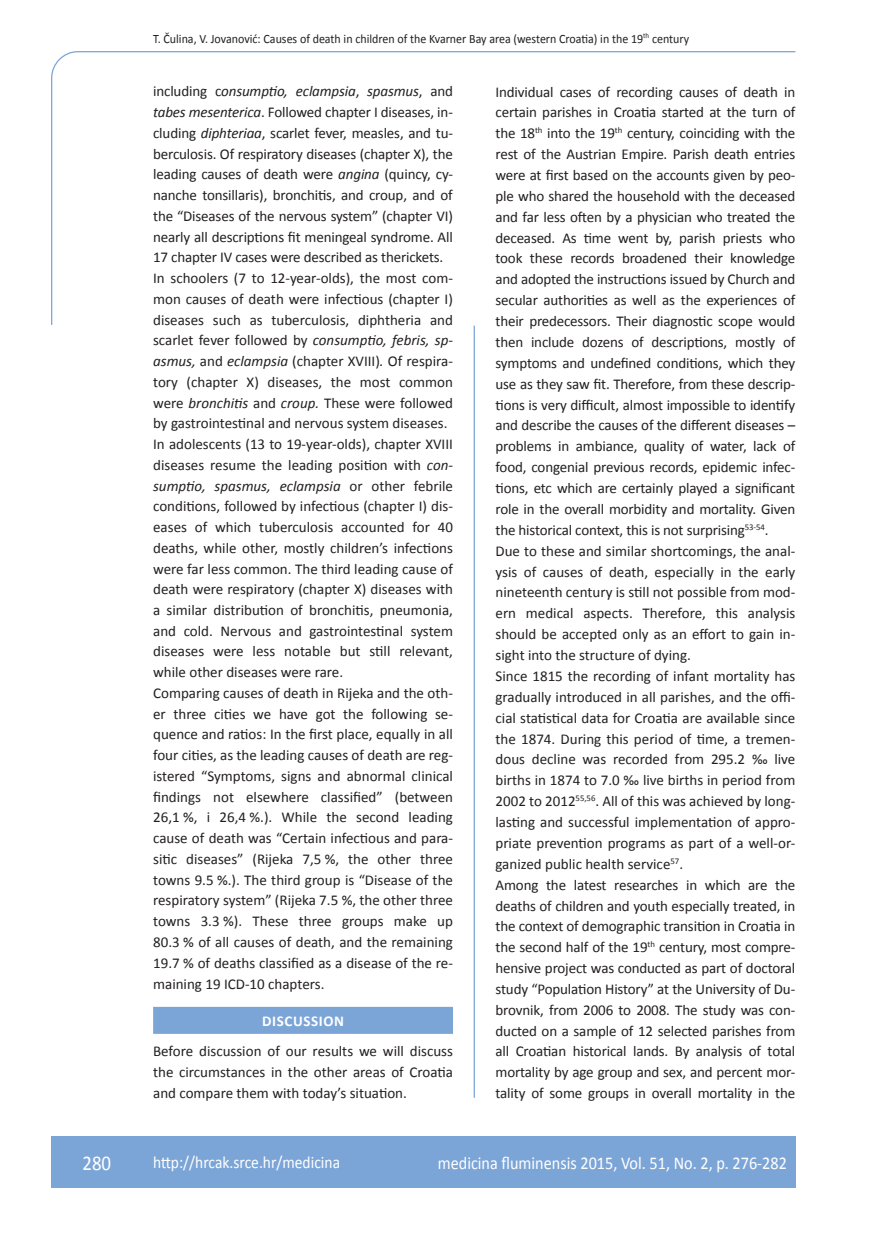
<style>
.page{position:relative;width:872px;height:1234px;background:#fff}
.page>*{position:absolute;margin:0;border:0;box-sizing:border-box;transform-origin:0 0}
.t1{font:21px "Calibri";color:#fff;scale:.9 1}
.t2{font:18px "Calibri";color:#fff;scale:.9 1}
.t3{font:17.25px "Calibri";color:#fff;scale:.9 1}
.t4{font:15px/20.9px "Calibri";letter-spacing:-.01em;color:#231f20}
.t5{font:700 15px "Calibri";letter-spacing:.04em;color:#fff}
.t6{font:12.75px "Calibri";color:#231f20;scale:.94 1}
.s1{font-style:italic}
</style>
<div class="page">
<svg style="left:51px;top:51px;width:745px;height:274px"></svg>
<hr style="left:473px;top:325px;width:2px;height:772px;background:#7ca5d7">
<div style="left:51px;top:1135px;width:744px;height:51px;background:#7ca5d7"></div>
<div style="left:153px;top:1006px;width:300px;height:27px;background:#7ca5d7"></div>
<p class="t6" style="left:153px;top:30px;width:572px">T. Čulina, V. Jovanović: Causes of death in children of the Kvarner Bay area (western Croatia) in the 19<sup>th</sup> century</p>
<p class="t4" style="left:153px;top:80px;width:301px">including c<span class="s1">onsumptio, eclampsia</span>, <span class="s1">spasmus</span>, and <span class="s1">tabes mesenterica</span>. Followed chapter I diseases, in&shy;cluding <span class="s1">diphteriaa</span>, scarlet fever, measles, and tu&shy;berculosis. Of respiratory diseases (chapter X), the leading causes of death were <span class="s1">angina</span> (quincy, cy&shy;nanche tonsillaris), bronchitis, and croup, and of the “Diseases of the nervous system” (chapter VI) nearly all descriptions fit meningeal syndrome. All 17 chapter IV cases were described as therickets.<br>In schoolers (7 to 12-year-olds), the most com&shy;mon causes of death were infectious (chapter I) diseases such as tuberculosis, diphtheria and scarlet fever followed by <span class="s1">consumptio, febris, sp&shy;asmus,</span> and <span class="s1">eclampsia</span> (chapter XVIII)<span class="s1">.</span> Of respira&shy;tory (chapter X) diseases, the most common were <span class="s1">bronchitis</span> and <span class="s1">croup.</span> These were followed by gastrointestinal and nervous system diseases.<br>In adolescents (13 to 19-year-olds), chapter XVIII diseases resume the leading position with <span class="s1">con&shy;sumptio, spasmus, eclampsia</span> or other febrile conditions, followed by infectious (chapter I) dis&shy;eases of which tuberculosis accounted for 40 deaths, while other, mostly children’s infections were far less common. The third leading cause of death were respiratory (chapter X) diseases with a similar distribution of bronchitis, pneumonia, and cold. Nervous and gastrointestinal system diseases were less notable but still relevant, while other diseases were rare.<br>Comparing causes of death in Rijeka and the oth&shy;er three cities we have got the following se&shy;quence and ratios: In the first place, equally in all four cities, as the leading causes of death are reg&shy;istered “Symptoms, signs and abnormal clinical findings not elsewhere classified” (between 26,1 %, i 26,4 %.). While the second leading cause of death was “Certain infectious and para&shy;sitic diseases” (Rijeka 7,5 %, the other three towns 9.5 %.). The third group is “Disease of the respiratory system” (Rijeka 7.5 %, the other three towns 3.3 %). These three groups make up 80.3 % of all causes of death, and the remaining 19.7 % of deaths classified as a disease of the re&shy;maining 19 ICD-10 chapters.</p>
<p class="t5" style="left:262px;top:1011px;width:83px">DISCUSSION</p>
<p class="t4" style="left:153px;top:1039px;width:301px;text-align:justify">Before discussion of our results we will discuss the circumstances in the other areas of Croatia and compare them with today’s situation.</p>
<p class="t4" style="left:495px;top:80px;width:301px">Individual cases of recording causes of death in certain parishes in Croatia started at the turn of the 18<sup>th</sup> into the 19<sup>th</sup> century, coinciding with the rest of the Austrian Empire. Parish death entries were at first based on the accounts given by peo&shy;ple who shared the household with the deceased and far less often by a physician who treated the deceased. As time went by, parish priests who took these records broadened their knowledge and adopted the instructions issued by Church and secular authorities as well as the experiences of their predecessors. Their diagnostic scope would then include dozens of descriptions, mostly of symptoms and undefined conditions, which they use as they saw fit. Therefore, from these descrip&shy;tions is very difficult, almost impossible to identify and describe the causes of the different diseases – problems in ambiance, quality of water, lack of food, congenial previous records, epidemic infec&shy;tions, etc which are certainly played a significant role in the overall morbidity and mortality. Given the historical context, this is not surprising<sup>53-54</sup>.<br>Due to these and similar shortcomings, the anal&shy;ysis of causes of death, especially in the early nineteenth century is still not possible from mod&shy;ern medical aspects. Therefore, this analysis should be accepted only as an effort to gain in&shy;sight into the structure of dying.<br>Since 1815 the recording of infant mortality has gradually introduced in all parishes, and the offi&shy;cial statistical data for Croatia are available since the 1874. During this period of time, a tremen&shy;dous decline was recorded from 295.2 ‰ live births in 1874 to 7.0 ‰ live births in period from 2002 to 2012<sup>55,56</sup>. All of this was achieved by long&shy;lasting and successful implementation of appro&shy;priate prevention programs as part of a well-or&shy;ganized public health service<sup>57</sup>.<br>Among the latest researches in which are the deaths of children and youth especially treated, in the context of demographic transition in Croatia in the second half of the 19<sup>th</sup> century, most compre&shy;hensive project was conducted as part of doctoral study “Population History” at the University of Du&shy;brovnik, from 2006 to 2008. The study was con&shy;ducted on a sample of 12 selected parishes from all Croatian historical lands. By analysis of total mortality by age group and sex, and percent mor&shy;tality of some groups in overall mortality in the</p>
<h1 class="t1" style="left:82px;top:1149px;width:33px">280</h1>
<p class="t3" style="left:153px;top:1150px;width:209px">http://hrcak.srce.hr/medicina</p>
<p class="t2" style="left:438px;top:1151px;width:389px">medicina fluminensis 2015, Vol. 51, No. 2, p. 276-282</p>
</div>
